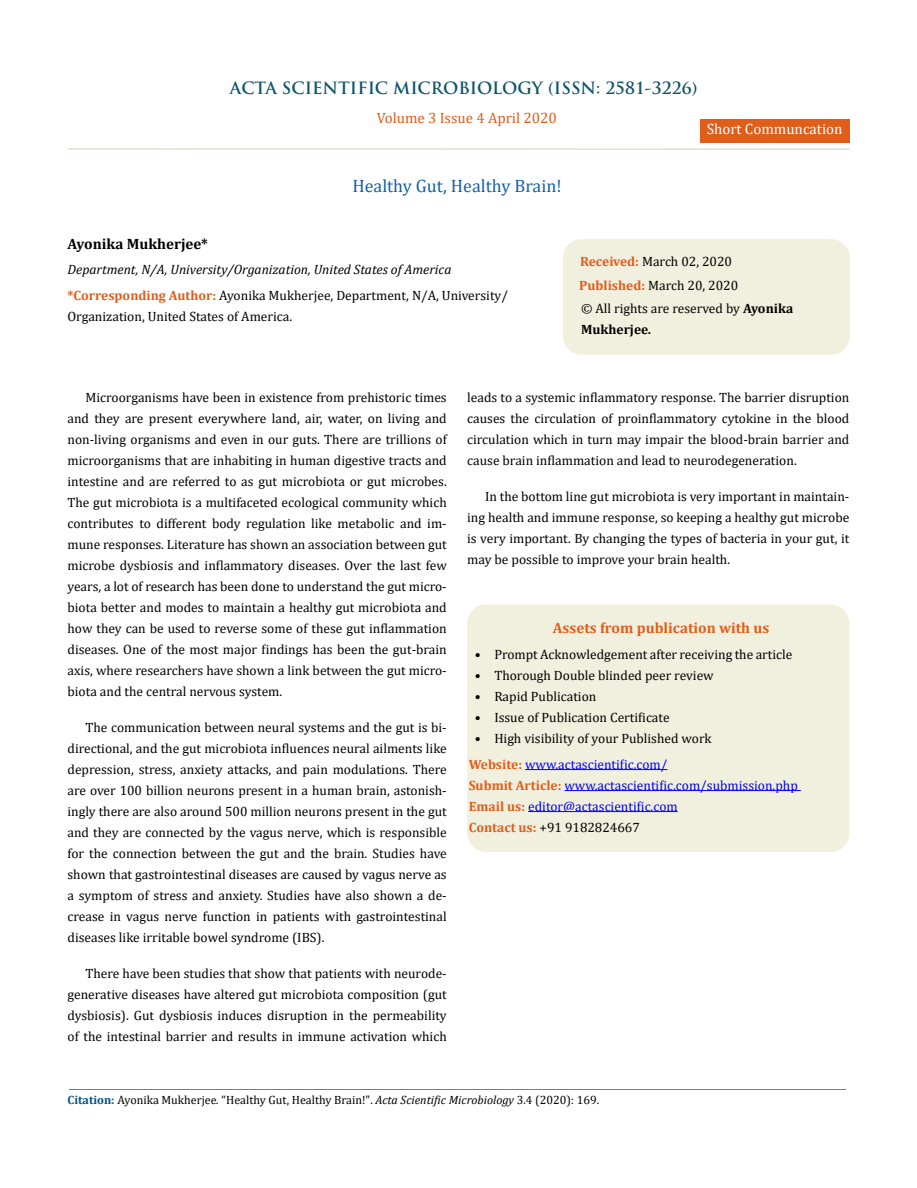
<style>
.page{position:relative;width:917px;height:1188px;background:#fff}
.page>*{position:absolute;margin:0;border:0;box-sizing:border-box;transform-origin:0 0}
.t1{font:18px "Cambria";color:#1560a6}
.t2{font:700 16.5px "Trajan Pro";color:#0e546a}
.t3{font:700 15px "Cambria";color:#e05d1a}
.t4{font:15px "Cambria";color:#e05d1a}
.t5{font:700 15px "Cambria";color:#000}
.t6{font:15px "Cambria";color:#fff}
.t7{font:13.5px/21px "Cambria";color:#000;text-align:justify}
.t8{font:13.5px/21px "Cambria";color:#00f}
.t9{font:italic 13.5px/26.1px "Cambria";color:#000}
.t10{font:12px "Cambria";color:#000}
.s1{font-weight:700;font-style:normal;color:#e05d1a}
.s2{font-style:normal}
.s3{font-weight:700;color:#e05d1a}
.s4{font-weight:700}
.s5{font-weight:700;font-style:italic}
.s6{color:#000}
.s7{font-weight:700;color:#035089}
.s8{font-style:italic}
</style>
<div class="page">
<div style="left:699px;top:119px;width:150px;height:23px;background:#e05d1a"></div>
<div style="left:563px;top:240px;width:286px;height:114px;background:#f1f0de;border-radius:18px"></div>
<div style="left:563px;top:239px;width:286px;height:116px;border:2px solid #f1f0de;border-radius:18px"></div>
<div style="left:468px;top:605px;width:380px;height:246px;background:#f1f0de;border-radius:18px"></div>
<div style="left:467px;top:604px;width:382px;height:248px;border:2px solid #f1f0de;border-radius:18px"></div>
<hr style="left:525px;top:769px;width:142px;height:1px;background:#00f">
<hr style="left:564px;top:790px;width:236px;height:1px;background:#00f">
<hr style="left:528px;top:811px;width:149px;height:1px;background:#00f">
<hr style="left:67px;top:148px;width:782px;height:2px;background:#e0dfcd">
<hr style="left:69px;top:1089px;width:776px;height:1px;background:#e05d1a">
<p class="t2" style="left:230px;top:77px;width:469px">ACTA SCIENTIFIC MICROBIOLOGY (ISSN: 2581-3226)</p>
<p class="t4" style="left:376px;top:109px;width:182px">Volume 3 Issue 4 April 2020</p>
<p class="t6" style="left:706px;top:120px;width:137px">Short Communcation</p>
<h1 class="t1" style="left:352px;top:175px;width:211px">Healthy Gut, Healthy Brain!</h1>
<p class="t5" style="left:67px;top:233px;width:142px">Ayonika Mukherjee*</p>
<p class="t9" style="left:67px;top:255px;width:442px">Department, N/A, University/Organization, United States of America <span class="s1">*Corresponding Author:</span> <span class="s2">Ayonika Mukherjee, Department, N/A, University/</span></p>
<p class="t7" style="left:67px;top:306px;width:226px">Organization, United States of America.</p>
<p class="t7" style="left:579px;top:249px;width:160px;line-height:24.5px"><span class="s3">Received:</span> March 02, 2020<br><span class="s3">Published:</span> March 20, 2020</p>
<p class="t7" style="left:581px;top:298px;width:214px">© All rights are reserved by <span class="s4">Ayonika<br>Mukherjee</span><span class="s5">.</span></p>
<p class="t7" style="left:67px;top:387px;width:381px;text-indent:18px">Microorganisms have been in existence from prehistoric times and they are present everywhere land, air, water, on living and non-living organisms and even in our guts. There are trillions of microorganisms that are inhabiting in human digestive tracts and intestine and are referred to as gut microbiota or gut microbes.<br>The gut microbiota is a multifaceted ecological community which contributes to different body regulation like metabolic and im&shy;mune responses. Literature has shown an association between gut microbe dysbiosis and inflammatory diseases. Over the last few years, a lot of research has been done to understand the gut micro&shy;biota better and modes to maintain a healthy gut microbiota and how they can be used to reverse some of these gut inflammation diseases. One of the most major findings has been the gut-brain axis, where researchers have shown a link between the gut micro&shy;biota and the central nervous system.</p>
<p class="t7" style="left:67px;top:717px;width:381px;text-indent:18px">The communication between neural systems and the gut is bi&shy;directional, and the gut microbiota influences neural ailments like depression, stress, anxiety attacks, and pain modulations. There are over 100 billion neurons present in a human brain, astonish&shy;ingly there are also around 500 million neurons present in the gut and they are connected by the vagus nerve, which is responsible for the connection between the gut and the brain. Studies have shown that gastrointestinal diseases are caused by vagus nerve as a symptom of stress and anxiety. Studies have also shown a de&shy;crease in vagus nerve function in patients with gastrointestinal diseases like irritable bowel syndrome (IBS).</p>
<p class="t7" style="left:67px;top:963px;width:381px;text-indent:18px">There have been studies that show that patients with neurode&shy;generative diseases have altered gut microbiota composition (gut dysbiosis). Gut dysbiosis induces disruption in the permeability of the intestinal barrier and results in immune activation which</p>
<p class="t7" style="left:467px;top:387px;width:384px">leads to a systemic inflammatory response. The barrier disruption causes the circulation of proinflammatory cytokine in the blood circulation which in turn may impair the blood-brain barrier and cause brain inflammation and lead to neurodegeneration.</p>
<p class="t7" style="left:467px;top:486px;width:384px;text-indent:18px">In the bottom line gut microbiota is very important in maintain&shy;ing health and immune response, so keeping a healthy gut microbe is very important. By changing the types of bacteria in your gut, it may be possible to improve your brain health.</p>
<p class="t3" style="left:553px;top:618px;width:218px">Assets from publication with us</p>
<p class="t7" style="left:475px;top:644px;width:319px">• Prompt Acknowledgement after receiving the article</p>
<p class="t7" style="left:475px;top:665px;width:240px">• Thorough Double blinded peer review</p>
<p class="t7" style="left:475px;top:686px;width:123px">• Rapid Publication</p>
<p class="t7" style="left:475px;top:707px;width:196px">• Issue of Publication Certificate</p>
<p class="t7" style="left:475px;top:728px;width:238px">• High visibility of your Published work</p>
<p class="t8" style="left:468px;top:754px;width:330px"><span class="s3">Website:</span> www.actascientific.com/<br><span class="s3">Submit Article:</span> www.actascientific.com/submission.php <span class="s3">Email us:</span> editor@actascientific.com<br><span class="s3">Contact us:</span> <span class="s6">+91 9182824667</span></p>
<p class="t10" style="left:68px;top:1093px;width:533px"><span class="s7">Citation:</span> Ayonika Mukherjee<span class="s8">.</span> “Healthy Gut, Healthy Brain!". <span class="s8">Acta Scientific Microbiology</span> 3.4 (2020): 169.</p>
</div>
